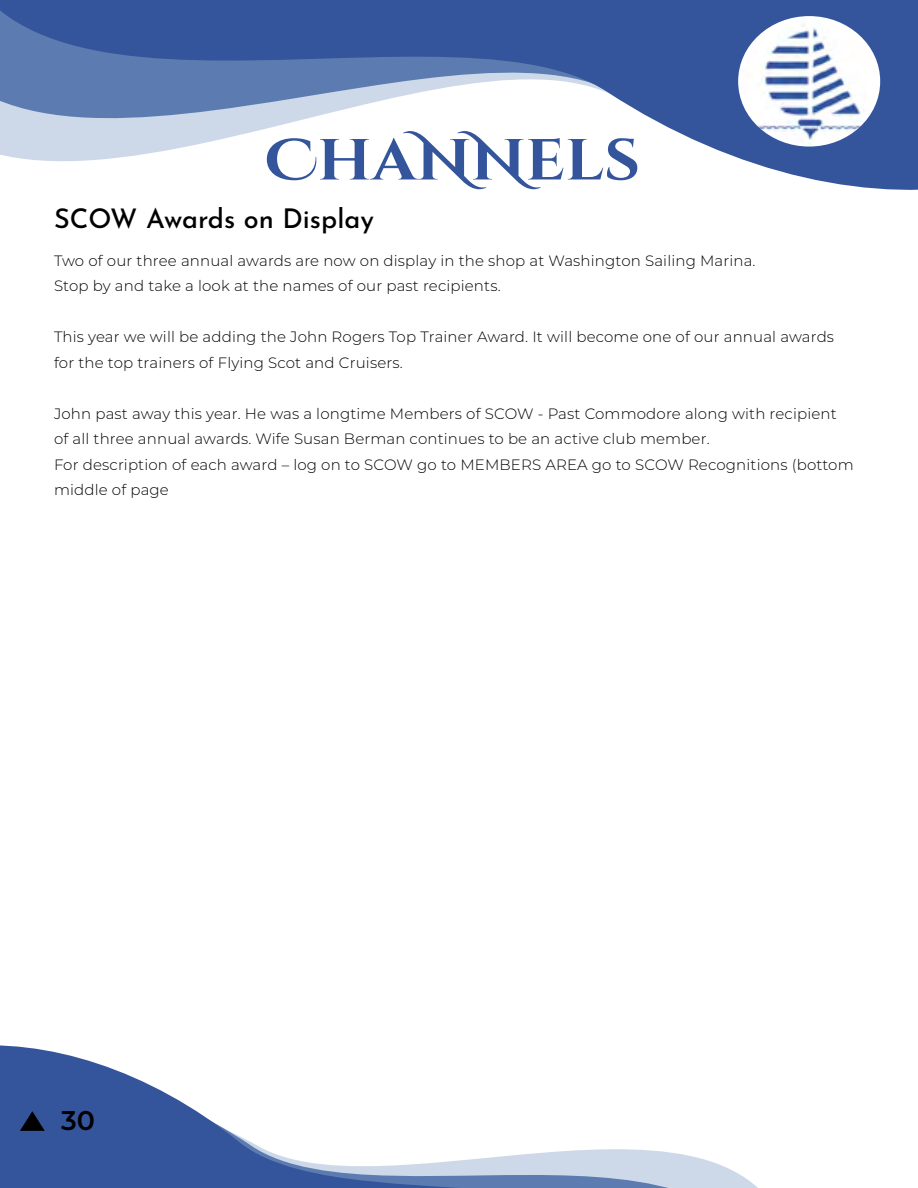
<style>
.page{position:relative;width:918px;height:1188px;background:#fff}
.page>*{position:absolute;margin:0;border:0;box-sizing:border-box;transform-origin:0 0}
.t1{font:700 57.75px "Cinzel Decorative";color:#34559c;scale:1.09 1}
.t2{font:500 27px "Josefin Sans";color:#000}
.t3{font:600 27px "Montserrat";color:#000}
.t4{font:300 15px/25.5px "Montserrat";letter-spacing:.01em;color:#000101}
</style>
<div class="page">
<svg style="left:706px;top:1160px;width:52px;height:28px"></svg>
<svg style="left:623px;top:1149px;width:83px;height:39px;background:#cad6e6"></svg>
<svg style="left:0;top:1045px;width:623px;height:143px"></svg>
<svg style="left:0;top:0;width:918px;height:190px"></svg>
<img style="left:738px;top:16px;width:142px;height:131px">
<svg style="left:20px;top:1112px;width:24px;height:19px"></svg>
<h1 class="t1" style="left:265px;top:125px;width:345px">ChaNNels</h1>
<h2 class="t2" style="left:54px;top:199px;width:321px">SCOW Awards on Display</h2>
<p class="t4" style="left:54px;top:247px;width:703px">Two of our three annual awards are now on display in the shop at Washington Sailing Marina.<br>Stop by and take a look at the names of our past recipients.</p>
<p class="t4" style="left:54px;top:324px;width:782px">This year we will be adding the John Rogers Top Trainer Award It. will become one of our annual awards for the top trainers of Flying Scot and Cruisers.</p>
<p class="t4" style="left:54px;top:400px;width:801px">John past away this year. He was a longtime Members of SCOW - Past Commodore along with recipient of all three annual awards. Wife Susan Berman continues to be an active club member.<br>For description of each award – log on to SCOW go to MEMBERS AREA go to SCOW Recognitions (bottom middle of page</p>
<h2 class="t3" style="left:61px;top:1102px;width:35px">30</h2>
</div>
